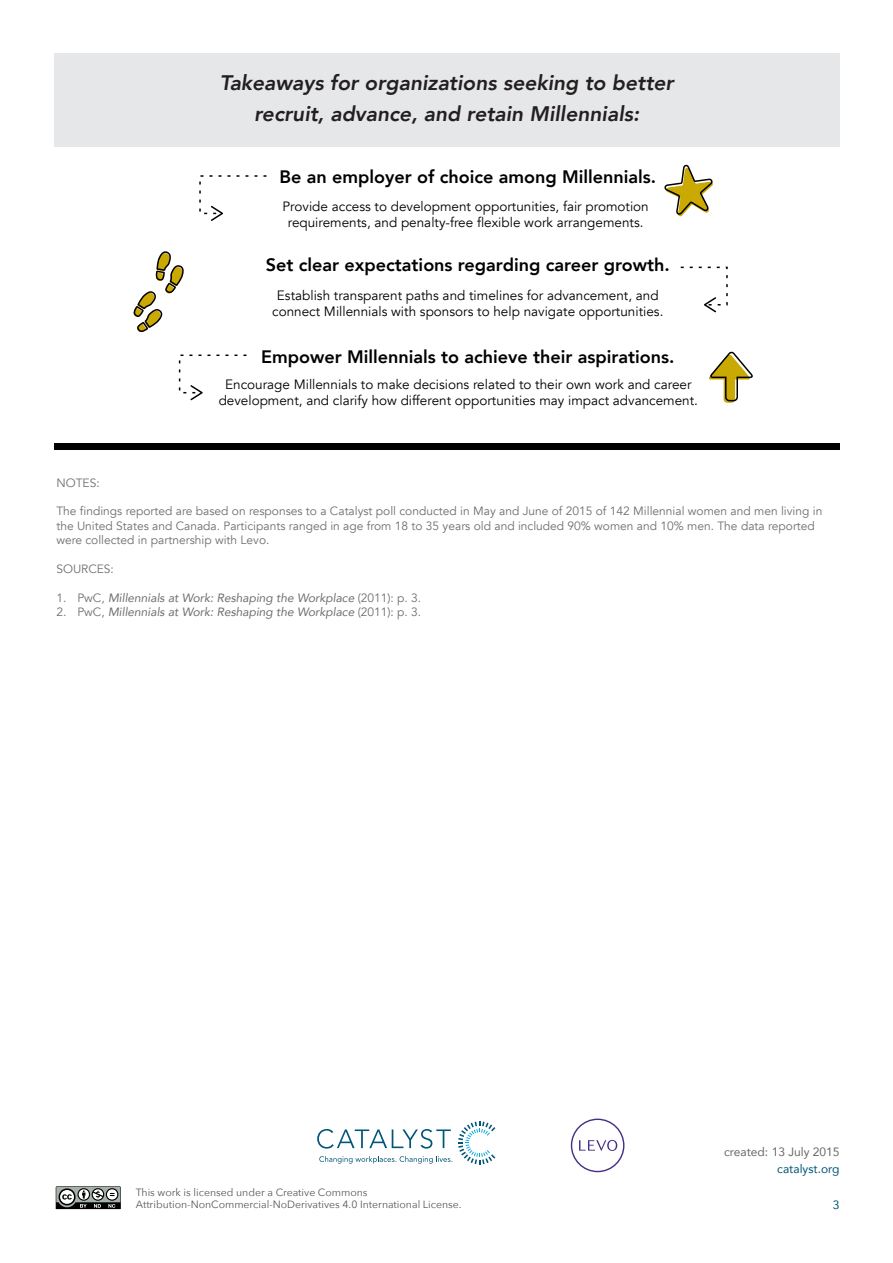
<style>
.page{position:relative;width:893px;height:1263px;background:#fff}
.page>*{position:absolute;margin:0;border:0;box-sizing:border-box;transform-origin:0 0}
.t1{font:italic 800 21px/30.3px "Avenir";color:#231f20;text-align:center}
.t2{font:800 18px "Avenir";color:#000}
.t3{font:13.5px/16.2px "Avenir";color:#000;text-align:center}
.t4{font:12px/14.4px "Avenir";color:#6d6e71}
.t5{font:italic 12px "Avenir";color:#6d6e71}
.t6{font:12px "Avenir";color:#666766}
.t7{font:12px "Avenir";color:#005677}
.t8{font:10.5px/12.6px "Avenir Next";color:#59595b}
.s1{font-style:normal}
</style>
<div class="page">
<svg style="left:571px;top:1118px;width:53px;height:54px"></svg>
<svg style="left:317px;top:1129px;width:134px;height:19px"></svg>
<svg style="left:458px;top:1121px;width:37px;height:43px"></svg>
<svg style="left:319px;top:1156px;width:133px;height:8px"></svg>
<svg style="left:56px;top:1186px;width:65px;height:23px"></svg>
<div style="left:54px;top:443px;width:785px;height:7px;background:#000"></div>
<div style="left:54px;top:53px;width:785px;height:94px;background:#e6e7e8"></div>
<svg style="left:199px;top:175px;width:68px;height:46px"></svg>
<svg style="left:178px;top:354px;width:69px;height:46px"></svg>
<svg style="left:680px;top:266px;width:48px;height:46px"></svg>
<svg style="left:664px;top:164px;width:49px;height:52px"></svg>
<svg style="left:133px;top:251px;width:51px;height:82px"></svg>
<svg style="left:708px;top:351px;width:45px;height:52px"></svg>
<h1 class="t1" style="left:220px;top:68px;width:456px">Takeaways for organizations seeking to better recruit, advance, and retain Millennials:</h1>
<h2 class="t2" style="left:279px;top:163px;width:378px">Be an employer of choice among Millennials.</h2>
<p class="t3" style="left:283px;top:198px;width:368px">Provide access to development opportunities, fair promotion requirements, and penalty-free flexible work arrangements.</p>
<h2 class="t2" style="left:266px;top:251px;width:405px">Set clear expectations regarding career growth.</h2>
<p class="t3" style="left:272px;top:287px;width:393px">Establish transparent paths and timelines for advancement, and connect Millennials with sponsors to help navigate opportunities.</p>
<h2 class="t2" style="left:261px;top:342px;width:415px">Empower Millennials to achieve their aspirations.</h2>
<p class="t3" style="left:219px;top:376px;width:481px">Encourage Millennials to make decisions related to their own work and career development, and clarify how different opportunities may impact advancement.</p>
<p class="t4" style="left:56px;top:475px;width:45px">NOTES:</p>
<p class="t4" style="left:56px;top:504px;width:767px">The findings reported are based on responses to a Catalyst poll conducted in May and June of 2015 of 142 Millennial women and men living in the United States and Canada. Participants ranged in age from 18 to 35 years old and included 90% women and 10% men. The data reported were collected in partnership with Levo.</p>
<p class="t4" style="left:56px;top:562px;width:59px">SOURCES:</p>
<p class="t5" style="left:56px;top:590px;width:366px"><span class="s1">1. PwC,</span> Millennials at Work: Reshaping the Workplace <span class="s1">(2011): p. 3.</span></p>
<p class="t5" style="left:56px;top:605px;width:366px"><span class="s1">2. PwC,</span> Millennials at Work: Reshaping the Workplace <span class="s1">(2011): p. 3.</span></p>
<p class="t8" style="left:136px;top:1185px;width:327px">This work is licensed under a Creative Commons<br>Attribution-NonCommercial-NoDerivatives 4.0 International License.</p>
<p class="t6" style="left:724px;top:1142px;width:117px">created: 13 July 2015</p>
<p class="t7" style="left:777px;top:1159px;width:64px">catalyst.org</p>
<p class="t7" style="left:833px;top:1195px;width:8px">3</p>
</div>
